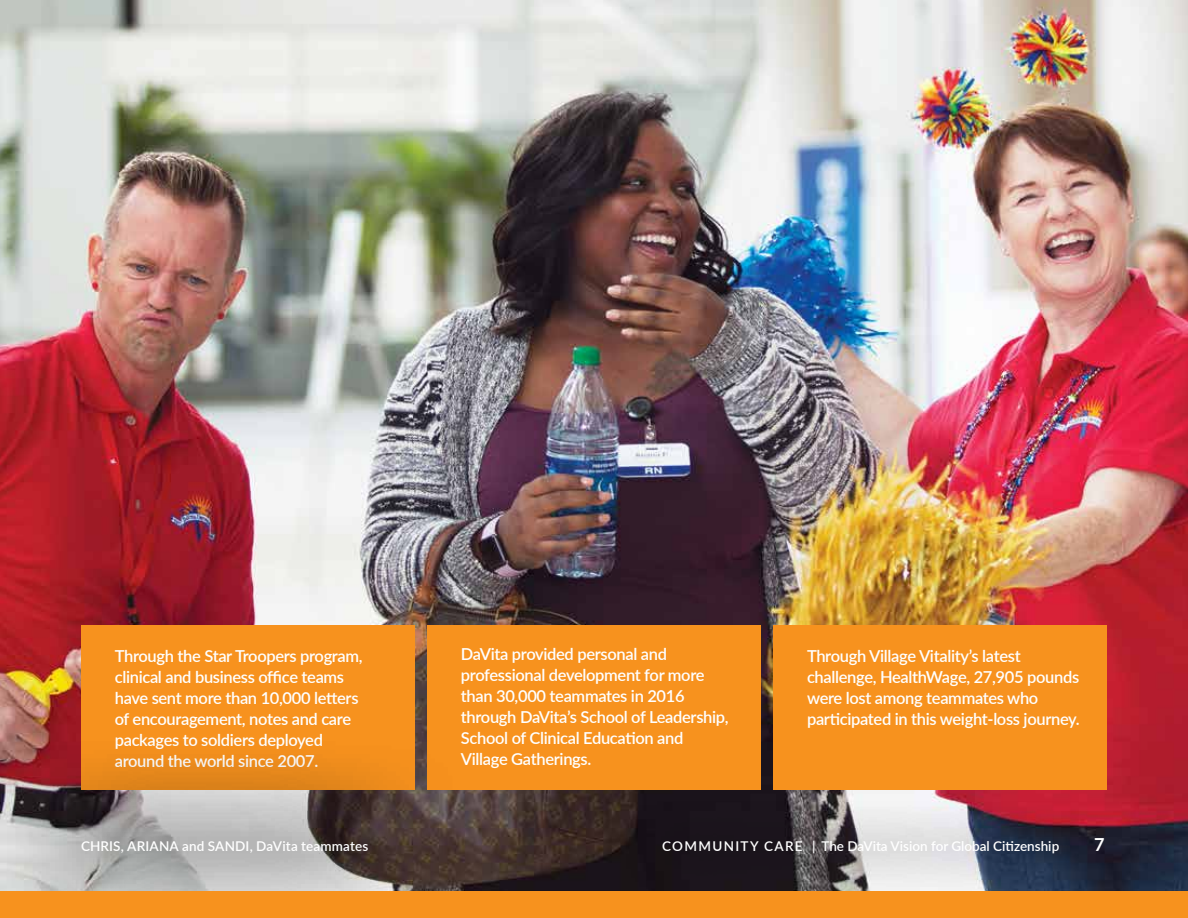
<style>
.page{position:relative;width:1188px;height:918px;background:#fff}
.page>*{position:absolute;margin:0;border:0;box-sizing:border-box;transform-origin:0 0}
.t1{font:700 18px "Lato";color:#fff}
.t2{font:600 16.5px/21px "Lato";letter-spacing:-.02em;color:#fff}
.t3{font:600 13.5px "Lato";letter-spacing:.005em;color:#fff}
</style>
<div class="page">
<img style="left:0;top:0;width:1188px;height:891px">
<div style="left:81px;top:625px;width:334px;height:164px;background:#f7921e"></div>
<div style="left:773px;top:625px;width:334px;height:164px;background:#f7921e"></div>
<div style="left:427px;top:625px;width:334px;height:164px;background:#f7921e"></div>
<svg style="left:0;top:740px;width:462px;height:151px"></svg>
<div style="left:624px;top:799px;width:519px;height:96px;background:#000;opacity:.8"></div>
<div style="left:0;top:891px;width:1188px;height:27px;background:#f7921e"></div>
<p class="t2" style="left:115px;top:645px;width:249px">Through the Star Troopers program, clinical and business office teams have sent more than 10,000 letters of encouragement, notes and care packages to soldiers deployed around the world since 2007.</p>
<p class="t2" style="left:461px;top:643px;width:269px">DaVita provided personal and professional development for more than 30,000 teammates in 2016 through DaVita’s School of Leadership,<br>School of Clinical Education and<br>Village Gatherings.</p>
<p class="t2" style="left:807px;top:645px;width:274px">Through Village Vitality’s latest challenge, HealthWage, 27,905 pounds were lost among teammates who participated in this weight-loss journey.</p>
<p class="t3" style="left:81px;top:836px;width:289px">CHRIS, ARIANA and SANDI, DaVita teammates</p>
<p class="t3" style="left:662px;top:837px;width:399px">COMMUNITY CARE | The DaVita Vision for Global Citizenship</p>
<p class="t1" style="left:1094px;top:832px;width:12px">7</p>
</div>
